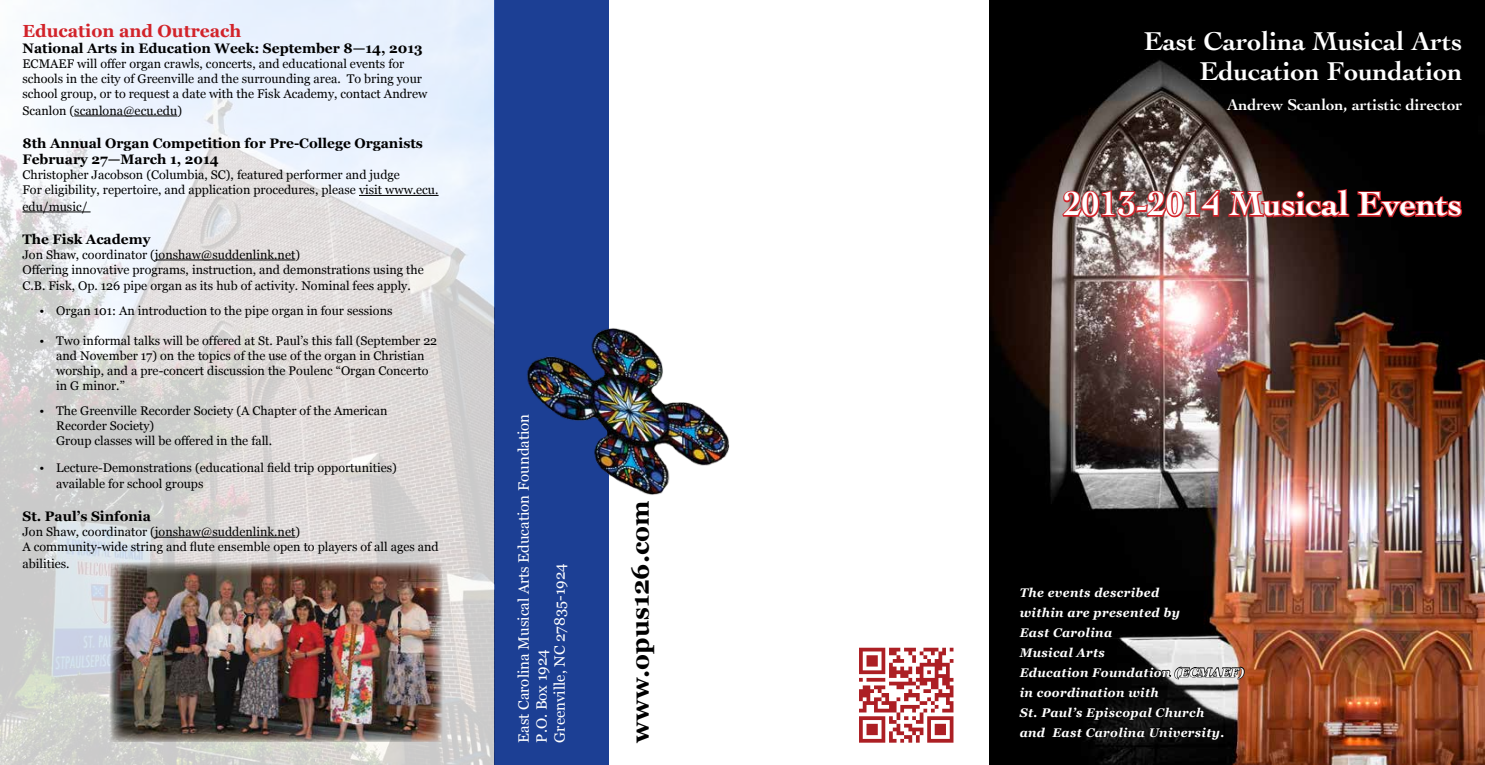
<style>
.page{position:relative;width:1485px;height:765px;background:#fff}
.page>*{position:absolute;margin:0;border:0;box-sizing:border-box;transform-origin:0 0}
.t1{font:700 35px "Cochin";color:#fff}
.t2{font:700 27px/30px "Cochin";color:#fff;text-align:right}
.t3{font:700 25px "Georgia";color:#000}
.t4{font:700 17.5px "Georgia";color:#d2232a}
.t5{font:700 16.25px "Cochin";color:#fff}
.t6{font:15px/18px "Georgia";color:#fff}
.t7{font:700 13.75px/16.5px "Georgia";color:#000}
.t8{font:12.5px/15px "Georgia";color:#000}
.t9{font:italic 700 12.5px/20px "Georgia";letter-spacing:.03em;color:#fff}
</style>
<div class="page">
<img style="left:989px;top:0;width:496px;height:765px">
<div style="left:494px;top:0;width:114px;height:765px;background:#1c3f94"></div>
<img style="left:0;top:0;width:495px;height:765px">
<hr style="left:74px;top:116px;width:103px;height:1px;background:#000">
<hr style="left:359px;top:195px;width:80px;height:1px;background:#000">
<hr style="left:22px;top:212px;width:69px;height:1px;background:#000">
<hr style="left:155px;top:260px;width:140px;height:1px;background:#000">
<hr style="left:155px;top:537px;width:140px;height:1px;background:#000">
<img style="left:527px;top:263px;width:203px;height:297px">
<img style="left:110px;top:562px;width:332px;height:180px">
<img style="left:1061px;top:188px;width:160px;height:31px">
<svg style="left:1227px;top:187px;width:237px;height:33px;background:#5e1a1c"></svg>
<svg style="left:1018px;top:578px;width:228px;height:168px;background:#2b2522"></svg>
<img style="left:859px;top:647px;width:95px;height:96px">
<h3 class="t4" style="left:22px;top:20px;width:221px">Education and Outreach</h3>
<p class="t7" style="left:22px;top:40px;width:402px">National Arts in Education Week: September 8—14, 2013</p>
<p class="t8" style="left:22px;top:57px;width:406px">ECMAEF will offer organ crawls, concerts, and educational events for schools in the city of Greenville and the surrounding area. To bring your school group, or to request a date with the Fisk Academy, contact Andrew</p>
<p class="t8" style="left:22px;top:103px;width:161px">Scanlon (scanlona@ecu.edu)</p>
<p class="t7" style="left:22px;top:135px;width:402px">8th Annual Organ Competition for Pre-College Organists<br>February 27—March 1, 2014</p>
<p class="t8" style="left:22px;top:168px;width:418px">Christopher Jacobson (Columbia, SC), featured performer and judge<br>For eligibility, repertoire, and application procedures, please visit www.ecu.</p>
<p class="t8" style="left:22px;top:199px;width:67px">edu/music/</p>
<p class="t7" style="left:22px;top:231px;width:130px">The Fisk Academy</p>
<p class="t8" style="left:22px;top:247px;width:403px">Jon Shaw, coordinator (jonshaw@suddenlink.net)<br>Offering innovative programs, instruction, and demonstrations using the</p>
<p class="t8" style="left:22px;top:279px;width:390px">C.B. Fisk, Op. 126 pipe organ as its hub of activity. Nominal fees apply.</p>
<p class="t8" style="left:39px;top:304px;width:355px">• Organ 101: An introduction to the pipe organ in four sessions</p>
<p class="t8" style="left:56px;top:334px;width:383px;text-indent:-17px">• Two informal talks will be offered at St. Paul’s this fall (September 22 and November 17) on the topics of the use of the organ in Christian worship, and a pre-concert discussion the Poulenc “Organ Concerto in G minor.”</p>
<p class="t8" style="left:56px;top:404px;width:333px;text-indent:-17px">• The Greenville Recorder Society (A Chapter of the American<br>Recorder Society)<br>Group classes will be offered in the fall.</p>
<p class="t8" style="left:56px;top:459px;width:342px;line-height:16.5px;text-indent:-17px">• Lecture-Demonstrations (educational field trip opportunities) available for school groups</p>
<p class="t7" style="left:22px;top:508px;width:130px">St. Paul’s Sinfonia</p>
<p class="t8" style="left:22px;top:525px;width:418px">Jon Shaw, coordinator (jonshaw@suddenlink.net)<br>A community-wide string and flute ensemble open to players of all ages and</p>
<p class="t8" style="left:22px;top:556px;width:48px">abilities.</p>
<p class="t6" style="left:515px;top:742px;width:330px;rotate:-90deg">East Carolina Musical Arts Education Foundation<br>P.O. Box 1924<br>Greenville, NC 27835-1924</p>
<h3 class="t3" style="left:624px;top:742px;width:243px;rotate:-90deg">www.opus126.com</h3>
<h2 class="t2" style="left:1144px;top:25px;width:320px">East Carolina Musical Arts<br>Education Foundation</h2>
<h3 class="t5" style="left:1227px;top:94px;width:237px">Andrew Scanlon, artistic director</h3>
<h1 class="t1" style="left:1064px;top:180px;width:400px">2013-2014 Musical Events</h1>
<p class="t9" style="left:1020px;top:582px;width:226px">The events described<br>within are presented by<br>East Carolina<br>Musical Arts<br>Education Foundation (ECMAEF) in coordination with<br>St. Paul’s Episcopal Church<br>and East Carolina University.</p>
</div>
